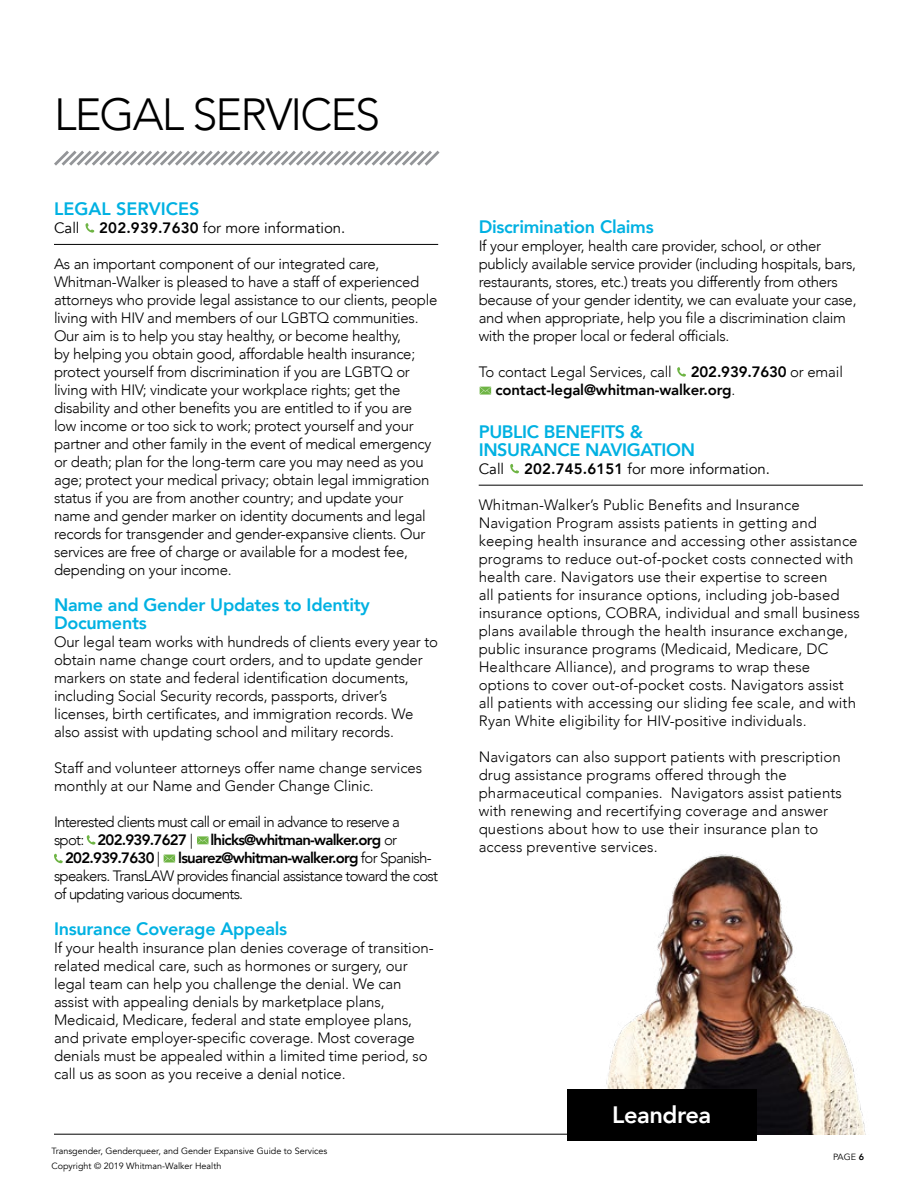
<style>
.page{position:relative;width:918px;height:1188px;background:#fff}
.page>*{position:absolute;margin:0;border:0;box-sizing:border-box;transform-origin:0 0}
.t1{font:300 45px "Avenir";letter-spacing:-.04em;color:#000}
.t2{font:800 23.7px "Avenir";letter-spacing:-.02em;color:#fff}
.t3{font:800 18px/18px "Avenir";letter-spacing:-.015em;color:#00b1e2}
.t4{font:300 15px/18px "Avenir";letter-spacing:-.01em;color:#000}
.t5{font:300 15px "Avenir";letter-spacing:-.05em;color:#000}
.t6{font:800 15px "Avenir";letter-spacing:-.05em;color:#000}
.t7{font:15px "Avenir";color:#000}
.t8{font:800 15px/18px "Avenir";letter-spacing:-.01em;color:#000}
.t9{font:9px "Avenir";color:#000}
.s1{font-weight:800}
.s2{font-weight:300}
</style>
<div class="page">
<hr style="left:54px;top:244px;width:384px;height:1px;background:#000">
<svg style="left:86px;top:223px;width:8px;height:10px"></svg>
<svg style="left:87px;top:835px;width:9px;height:10px"></svg>
<svg style="left:197px;top:836px;width:12px;height:8px"></svg>
<svg style="left:54px;top:854px;width:9px;height:9px"></svg>
<svg style="left:164px;top:855px;width:11px;height:7px"></svg>
<hr style="left:479px;top:485px;width:384px;height:1px;background:#000">
<svg style="left:677px;top:367px;width:9px;height:10px"></svg>
<svg style="left:480px;top:387px;width:11px;height:8px"></svg>
<svg style="left:510px;top:464px;width:9px;height:9px"></svg>
<svg style="left:54px;top:150px;width:386px;height:16px"></svg>
<hr style="left:54px;top:1134px;width:810px;height:1px;background:#000">
<img style="left:606px;top:854px;width:260px;height:280px">
<div style="left:567px;top:1089px;width:189px;height:51px;background:#000"></div>
<h1 class="t1" style="left:54px;top:88px;width:328px">LEGAL SERVICES</h1>
<p class="t3" style="left:54px;top:200px;width:147px">LEGAL SERVICES</p>
<p class="t7" style="left:54px;top:219px;width:27px">Call</p>
<p class="t7" style="left:99px;top:219px;width:248px"><span class="s1">202.939.7630</span> for more information.</p>
<p class="t4" style="left:54px;top:255px;width:385px">As an important component of our integrated care, Whitman-Walker is pleased to have a staff of experienced attorneys who provide legal assistance to our clients, people living with HIV and members of our LGBTQ communities.<br>Our aim is to help you stay healthy, or become healthy,<br>by helping you obtain good, affordable health insurance; protect yourself from discrimination if you are LGBTQ or living with HIV; vindicate your workplace rights; get the disability and other benefits you are entitled to if you are low income or too sick to work; protect yourself and your partner and other family in the event of medical emergency or death; plan for the long-term care you may need as you age; protect your medical privacy; obtain legal immigration status if you are from another country; and update your name and gender marker on identity documents and legal records for transgender and gender-expansive clients. Our services are free of charge or available for a modest fee, depending on your income.</p>
<p class="t3" style="left:54px;top:596px;width:317px">Name and Gender Updates to Identity<br>Documents</p>
<p class="t4" style="left:54px;top:633px;width:386px">Our legal team works with hundreds of clients every year to obtain name change court orders, and to update gender markers on state and federal identification documents, including Social Security records, passports, driver’s licenses, birth certificates, and immigration records. We also assist with updating school and military records.</p>
<p class="t4" style="left:54px;top:759px;width:370px">Staff and volunteer attorneys offer name change services monthly at our Name and Gender Change Clinic.</p>
<p class="t5" style="left:54px;top:813px;width:348px">Interested clients must call or email in advance to reserve a</p>
<p class="t6" style="left:54px;top:828px;width:345px"><span class="s2">spot:</span> 202.939.7627 <span class="s2">|</span> lhicks@whitman-walker.org <span class="s2">or</span></p>
<p class="t6" style="left:65px;top:846px;width:368px">202.939.7630 <span class="s2">|</span> lsuarez@whitman-walker.org <span class="s2">for Spanish-</span></p>
<p class="t5" style="left:54px;top:867px;width:386px">speakers. TransLAW provides financial assistance toward the cost</p>
<p class="t5" style="left:54px;top:885px;width:191px">of updating various documents.</p>
<p class="t3" style="left:54px;top:920px;width:235px">Insurance Coverage Appeals</p>
<p class="t4" style="left:54px;top:939px;width:381px">If your health insurance plan denies coverage of transition&shy;related medical care, such as hormones or surgery, our legal team can help you challenge the denial. We can assist with appealing denials by marketplace plans, Medicaid, Medicare, federal and state employee plans, and private employer-specific coverage. Most coverage denials must be appealed within a limited time period, so call us as soon as you receive a denial notice.</p>
<p class="t9" style="left:51px;top:1146px;width:278px">Transgender, Genderqueer, and Gender Expansive Guide to Services</p>
<p class="t9" style="left:51px;top:1160px;width:172px">Copyright © 2019 Whitman-Walker Health</p>
<p class="t3" style="left:479px;top:218px;width:176px">Discrimination Claims</p>
<p class="t4" style="left:479px;top:237px;width:379px">If your employer, health care provider, school, or other publicly available service provider (including hospitals, bars, restaurants, stores, etc.) treats you differently from others because of your gender identity, we can evaluate your case, and when appropriate, help you file a discrimination claim with the proper local or federal officials.</p>
<p class="t4" style="left:479px;top:363px;width:195px">To contact Legal Services, call</p>
<p class="t8" style="left:495px;top:363px;width:349px;text-indent:195px">202.939.7630 <span class="s2">or email </span>contact-legal@whitman-walker.org<span class="s2">.</span></p>
<p class="t3" style="left:479px;top:423px;width:218px">PUBLIC BENEFITS &amp;<br>INSURANCE NAVIGATION</p>
<p class="t7" style="left:479px;top:460px;width:27px">Call</p>
<p class="t7" style="left:524px;top:460px;width:248px"><span class="s1">202.745.6151</span> for more information.</p>
<p class="t4" style="left:479px;top:496px;width:383px">Whitman-Walker’s Public Benefits and Insurance Navigation Program assists patients in getting and keeping health insurance and accessing other assistance programs to reduce out-of-pocket costs connected with health care. Navigators use their expertise to screen<br>all patients for insurance options, including job-based insurance options, COBRA, individual and small business plans available through the health insurance exchange, public insurance programs (Medicaid, Medicare, DC Healthcare Alliance), and programs to wrap these options to cover out-of-pocket costs. Navigators assist all patients with accessing our sliding fee scale, and with Ryan White eligibility for HIV-positive individuals.</p>
<p class="t4" style="left:479px;top:748px;width:365px">Navigators can also support patients with prescription drug assistance programs offered through the pharmaceutical companies. Navigators assist patients with renewing and recertifying coverage and answer questions about how to use their insurance plan to access preventive services.</p>
<h2 class="t2" style="left:612px;top:1096px;width:100px">Leandrea</h2>
<p class="t9" style="left:833px;top:1152px;width:32px">PAGE <span class="s1">6</span></p>
</div>
